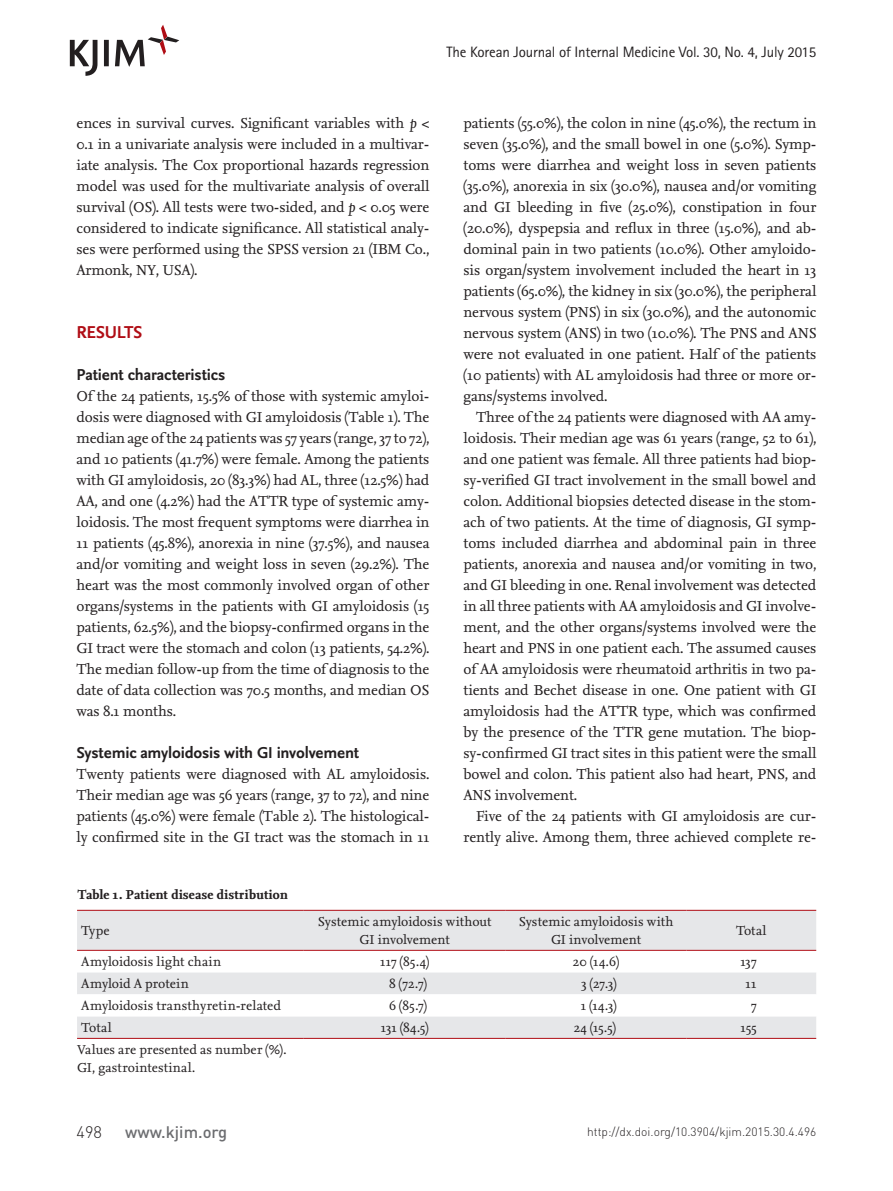
<style>
.page{position:relative;width:893px;height:1191px;background:#fff}
.page>*{position:absolute;margin:0;border:0;box-sizing:border-box;transform-origin:0 0}
.t1{font:700 18px "Nexus Sans";letter-spacing:-.02em;color:#b00d15}
.t2{font:700 16.5px "Nexus Sans";letter-spacing:-.01em;color:#231f20}
.t3{font:500 16.5px "DIN Pro";color:#6c6d70}
.t4{font:300 16.5px "DIN Pro";color:#231f20}
.t5{font:15px/21px "Nexus Serif";letter-spacing:-.01em;color:#231f20;text-align:justify}
.t6{font:15px "Rotis Sans Serif Std";letter-spacing:-.01em;color:#231f20}
.t7{font:13.5px/18px "Nexus Serif";color:#231f20;text-align:center}
.t8{font:700 13.5px "Nexus Serif";letter-spacing:.005em;color:#231f20}
.t9{font:300 12px "DIN Pro";color:#231f20}
.s1{font-style:italic}
</style>
<div class="page">
<svg style="left:70px;top:25px;width:109px;height:51px"></svg>
<div style="left:77px;top:911px;width:739px;height:127px;background:#e6e7e9"></div>
<svg style="left:77px;top:951px;width:739px;height:65px"></svg>
<hr style="left:77px;top:950px;width:227px;height:1px;background:#b00d15">
<hr style="left:304px;top:950px;width:202px;height:1px;background:#b00d15">
<hr style="left:506px;top:950px;width:180px;height:1px;background:#b00d15">
<hr style="left:686px;top:950px;width:130px;height:1px;background:#b00d15">
<hr style="left:77px;top:910px;width:227px;height:1px;background:#b00d15">
<hr style="left:304px;top:910px;width:202px;height:1px;background:#b00d15">
<hr style="left:506px;top:910px;width:180px;height:1px;background:#b00d15">
<hr style="left:686px;top:910px;width:130px;height:1px;background:#b00d15">
<hr style="left:77px;top:1038px;width:227px;height:1px;background:#b00d15">
<hr style="left:304px;top:1038px;width:202px;height:1px;background:#b00d15">
<hr style="left:506px;top:1038px;width:180px;height:1px;background:#b00d15">
<hr style="left:686px;top:1038px;width:130px;height:1px;background:#b00d15">
<p class="t6" style="left:447px;top:43px;width:371px">The Korean Journal of Internal Medicine Vol. 30, No. 4, July 2015</p>
<p class="t5" style="left:77px;top:112px;width:354px">ences in survival curves. Significant variables with <span class="s1">p</span> &lt; 0.1 in a univariate analysis were included in a multivar&shy;iate analysis. The Cox proportional hazards regression model was used for the multivariate analysis of overall survival (OS). All tests were two-sided, and <span class="s1">p</span> &lt; 0.05 were considered to indicate significance. All statistical analy&shy;ses were performed using the SPSS version 21 (IBM Co., Armonk, NY, USA).</p>
<p class="t1" style="left:77px;top:320px;width:67px">RESULTS</p>
<p class="t2" style="left:77px;top:364px;width:150px">Patient characteristics</p>
<p class="t5" style="left:77px;top:385px;width:354px">Of the 24 patients, 15.5% of those with systemic amyloi&shy;dosis were diagnosed with GI amyloidosis (Table 1). The median age of the 24 patients was 57 years (range, 37 to 72), and 10 patients (41.7%) were female. Among the patients with GI amyloidosis, 20 (83.3%) had AL, three (12.5%) had AA, and one (4.2%) had the ATTR type of systemic amy&shy;loidosis. The most frequent symptoms were diarrhea in 11 patients (45.8%), anorexia in nine (37.5%), and nausea and/or vomiting and weight loss in seven (29.2%). The heart was the most commonly involved organ of other organs/systems in the patients with GI amyloidosis (15 patients, 62.5%), and the biopsy-confirmed organs in the GI tract were the stomach and colon (13 patients, 54.2%).<br>The median follow-up from the time of diagnosis to the date of data collection was 70.5 months, and median OS was 8.1 months.</p>
<p class="t2" style="left:77px;top:742px;width:284px">Systemic amyloidosis with GI involvement</p>
<p class="t5" style="left:77px;top:763px;width:354px">Twenty patients were diagnosed with AL amyloidosis.<br>Their median age was 56 years (range, 37 to 72), and nine patients (45.0%) were female (Table 2). The histological&shy;ly confirmed site in the GI tract was the stomach in 11</p>
<p class="t5" style="left:463px;top:112px;width:354px">patients (55.0%), the colon in nine (45.0%), the rectum in seven (35.0%), and the small bowel in one (5.0%). Symp&shy;toms were diarrhea and weight loss in seven patients (35.0%), anorexia in six (30.0%), nausea and/or vomiting and GI bleeding in five (25.0%), constipation in four (20.0%), dyspepsia and reflux in three (15.0%), and ab&shy;dominal pain in two patients (10.0%). Other amyloido&shy;sis organ/system involvement included the heart in 13 patients (65.0%), the kidney in six (30.0%), the peripheral nervous system (PNS) in six (30.0%), and the autonomic nervous system (ANS) in two (10.0%). The PNS and ANS were not evaluated in one patient. Half of the patients (10 patients) with AL amyloidosis had three or more or&shy;gans/systems involved.</p>
<p class="t5" style="left:463px;top:406px;width:354px;text-indent:13px">Three of the 24 patients were diagnosed with AA amy&shy;loidosis. Their median age was 61 years (range, 52 to 61), and one patient was female. All three patients had biop&shy;sy-verified GI tract involvement in the small bowel and colon. Additional biopsies detected disease in the stom&shy;ach of two patients. At the time of diagnosis, GI symp&shy;toms included diarrhea and abdominal pain in three patients, anorexia and nausea and/or vomiting in two, and GI bleeding in one. Renal involvement was detected in all three patients with AA amyloidosis and GI involve&shy;ment, and the other organs/systems involved were the heart and PNS in one patient each. The assumed causes of AA amyloidosis were rheumatoid arthritis in two pa&shy;tients and Bechet disease in one. One patient with GI amyloidosis had the ATTR type, which was confirmed by the presence of the TTR gene mutation. The biop&shy;sy-confirmed GI tract sites in this patient were the small bowel and colon. This patient also had heart, PNS, and ANS involvement.</p>
<p class="t5" style="left:463px;top:805px;width:354px;text-align:right">Five of the 24 patients with GI amyloidosis are cur&shy;rently alive. Among them, three achieved complete re-</p>
<p class="t8" style="left:77px;top:886px;width:212px">Table 1. Patient disease distribution</p>
<p class="t7" style="left:81px;top:921px;width:30px">Type</p>
<p class="t7" style="left:318px;top:912px;width:175px">Systemic amyloidosis without<br>GI involvement</p>
<p class="t7" style="left:519px;top:912px;width:156px">Systemic amyloidosis with<br>GI involvement</p>
<p class="t7" style="left:736px;top:921px;width:32px">Total</p>
<p class="t7" style="left:81px;top:952px;width:141px">Amyloidosis light chain</p>
<p class="t7" style="left:380px;top:952px;width:51px">117 (85.4)</p>
<p class="t7" style="left:573px;top:952px;width:48px">20 (14.6)</p>
<p class="t7" style="left:740px;top:952px;width:18px">137</p>
<p class="t7" style="left:81px;top:974px;width:109px">Amyloid A protein</p>
<p class="t7" style="left:389px;top:974px;width:39px">8 (72.7)</p>
<p class="t7" style="left:582px;top:974px;width:37px">3 (27.3)</p>
<p class="t7" style="left:745px;top:974px;width:13px">11</p>
<p class="t7" style="left:81px;top:996px;width:201px">Amyloidosis transthyretin-related</p>
<p class="t7" style="left:389px;top:996px;width:39px">6 (85.7)</p>
<p class="t7" style="left:581px;top:996px;width:37px">1 (14.3)</p>
<p class="t7" style="left:751px;top:996px;width:7px">7</p>
<p class="t7" style="left:81px;top:1018px;width:32px">Total</p>
<p class="t7" style="left:381px;top:1018px;width:49px">131 (84.5)</p>
<p class="t7" style="left:574px;top:1018px;width:43px">24 (15.5)</p>
<p class="t7" style="left:741px;top:1018px;width:18px">155</p>
<p class="t7" style="left:77px;top:1040px;width:211px;text-align:left">Values are presented as number (%).<br>GI, gastrointestinal.</p>
<p class="t4" style="left:77px;top:1120px;width:27px">498</p>
<p class="t3" style="left:125px;top:1120px;width:104px">www.kjim.org</p>
<p class="t9" style="left:587px;top:1123px;width:231px">http://dx.doi.org/10.3904/kjim.2015.30.4.496</p>
</div>
